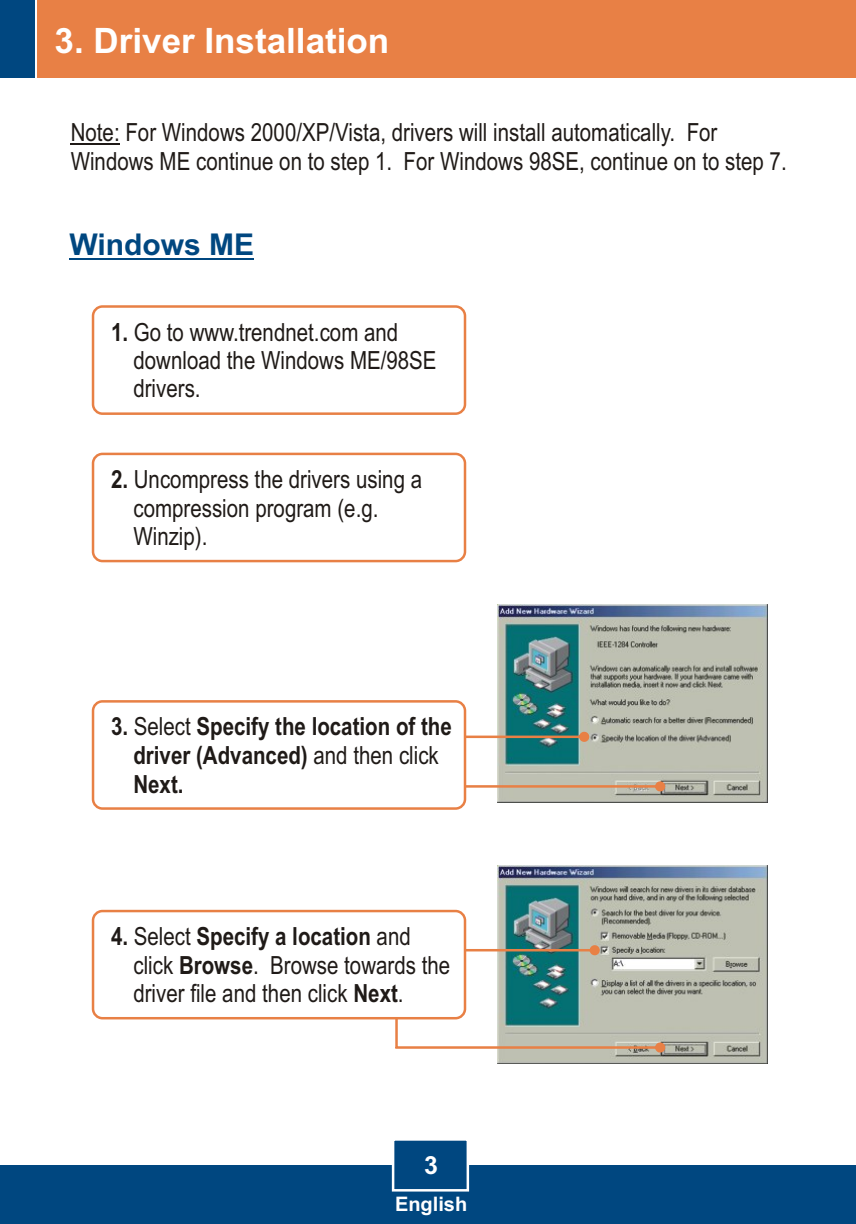
<style>
.page{position:relative;width:856px;height:1224px;background:#fff}
.page>*{position:absolute;margin:0;border:0;box-sizing:border-box;transform-origin:0 0}
.t1{font:700 35px "Arial";color:#fff}
.t2{font:700 30px "Arial";color:#004780}
.t3{font:25px/28.2px "Arial Narrow";color:#1f1a17}
.t4{font:700 25px/28.5px "Arial Narrow";color:#1f1a17}
.t5{font:700 25px "Arial";color:#fff}
.t6{font:700 20px "Arial";color:#fff}
.s1{font-weight:700}
.s2{font-weight:400}
</style>
<div class="page">
<img style="left:498px;top:865px;width:270px;height:197px">
<img style="left:498px;top:604px;width:270px;height:198px">
<div style="left:0;top:1165px;width:856px;height:58px;background:#004780"></div>
<div style="left:37px;top:0;width:819px;height:78px;background:#e88045"></div>
<div style="left:0;top:0;width:35px;height:78px;background:#004780"></div>
<svg style="left:391px;top:1140px;width:79px;height:52px"></svg>
<hr style="left:71px;top:144px;width:49px;height:1px;background:#1f1a17">
<hr style="left:69px;top:258px;width:185px;height:1px;background:#004780">
<div style="left:92px;top:305px;width:374px;height:110px;background:#fff;border:3px solid #e88045;border-radius:9px"></div>
<div style="left:92px;top:452px;width:374px;height:110px;background:#fff;border:3px solid #e88045;border-radius:9px"></div>
<svg style="left:466px;top:731px;width:123px;height:10px"></svg>
<svg style="left:466px;top:945px;width:133px;height:10px"></svg>
<svg style="left:466px;top:781px;width:199px;height:10px;background:#d1b59c"></svg>
<svg style="left:391px;top:992px;width:274px;height:60px"></svg>
<div style="left:92px;top:700px;width:374px;height:109px;background:#fff;border:3px solid #e88045;border-radius:9px"></div>
<div style="left:92px;top:909px;width:374px;height:110px;background:#fff;border:3px solid #e88045;border-radius:9px"></div>
<h1 class="t1" style="left:55px;top:27px;width:336px">3. Driver Installation</h1>
<p class="t3" style="left:71px;top:121px;width:717px">Note: For Windows 2000/XP/Vista, drivers will install automatically. For<br>Windows ME continue on to step 1. For Windows 98SE, continue on to step 7.</p>
<p class="t2" style="left:69px;top:233px;width:186px">Windows ME</p>
<p class="t3" style="left:133px;top:320px;width:305px;text-indent:-22px"><span class="s1">1.</span> Go to www.trendnet.com and download the Windows ME/98SE drivers.</p>
<p class="t3" style="left:133px;top:467px;width:290px;text-indent:-22px"><span class="s1">2.</span> Uncompress the drivers using a compression program (e.g.<br>Winzip).</p>
<p class="t4" style="left:133px;top:714px;width:320px;text-indent:-22px">3. <span class="s2">Select</span> Specify the location of the driver (Advanced) <span class="s2">and then click<br></span>Next.</p>
<p class="t3" style="left:133px;top:924px;width:318px;text-indent:-22px"><span class="s1">4.</span> Select <span class="s1">Specify a location</span> and click <span class="s1">Browse</span>. Browse towards the driver file and then click <span class="s1">Next</span>.</p>
<p class="t5" style="left:424px;top:1155px;width:15px">3</p>
<p class="t6" style="left:395px;top:1196px;width:74px">English</p>
</div>
